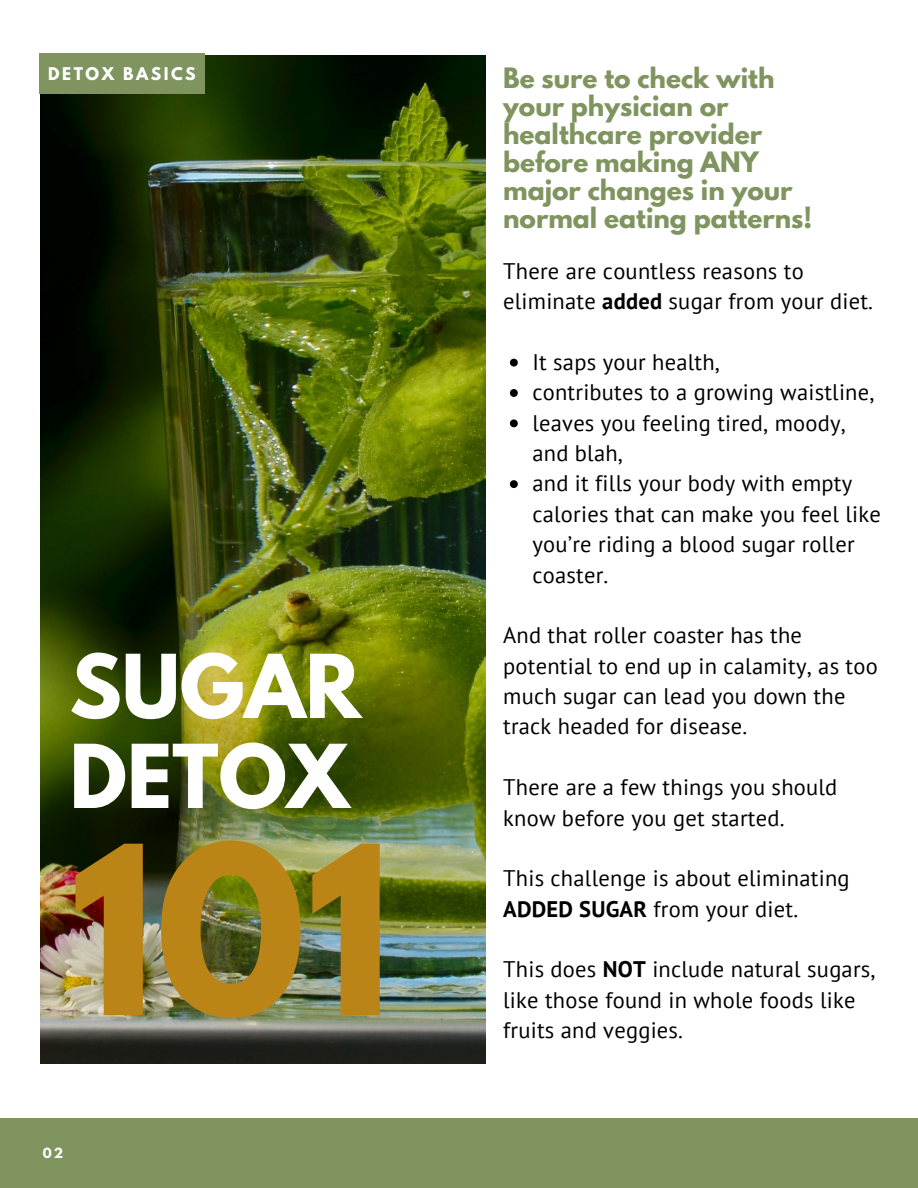
<style>
.page{position:relative;width:918px;height:1188px;background:#fff}
.page>*{position:absolute;margin:0;border:0;box-sizing:border-box;transform-origin:0 0}
.t1{font:700 207.75px "League Spartan";color:#ba8416}
.t2{font:700 77.85px "League Spartan";color:#fff}
.t3{font:700 24.9px/28.2px "League Spartan";color:#7f945f}
.t4{font:22.5px/30.3px "PT Sans";letter-spacing:.01em;color:#000}
.t5{font:700 15.6px "League Spartan";letter-spacing:.16em;color:#fff}
.t6{font:700 12.45px "League Spartan";color:#fff}
.s1{font-weight:700}
</style>
<div class="page">
<img style="left:41px;top:55px;width:444px;height:1008px">
<div style="left:40px;top:54px;width:165px;height:39px;background:#7f945f"></div>
<div style="left:0;top:1119px;width:918px;height:69px;background:#7f945f"></div>
<svg style="left:510px;top:359px;width:8px;height:8px"></svg>
<svg style="left:510px;top:389px;width:8px;height:8px"></svg>
<svg style="left:510px;top:419px;width:8px;height:8px"></svg>
<svg style="left:510px;top:480px;width:8px;height:8px"></svg>
<p class="t5" style="left:48px;top:66px;width:149px">DETOX BASICS</p>
<p class="t2" style="left:69px;top:648px;width:293px">SUGAR</p>
<p class="t2" style="left:69px;top:738px;width:281px">DETOX</p>
<p class="t1" style="left:69px;top:828px;width:324px">101</p>
<p class="t6" style="left:43px;top:1147px;width:22px">02</p>
<p class="t3" style="left:503px;top:67px;width:311px">Be sure to check with your physician or healthcare provider before making ANY major changes in your normal eating patterns!</p>
<p class="t4" style="left:503px;top:255px;width:371px">There are countless reasons to eliminate <span class="s1">added</span> sugar from your diet.</p>
<p class="t4" style="left:532px;top:346px;width:189px">It saps your health,</p>
<p class="t4" style="left:532px;top:377px;width:344px">contributes to a growing waistline,</p>
<p class="t4" style="left:532px;top:407px;width:315px">leaves you feeling tired, moody, and blah,</p>
<p class="t4" style="left:532px;top:468px;width:350px">and it fills your body with empty calories that can make you feel like you’re riding a blood sugar roller coaster.</p>
<p class="t4" style="left:503px;top:620px;width:376px">And that roller coaster has the potential to end up in calamity, as too much sugar can lead you down the track headed for disease.</p>
<p class="t4" style="left:503px;top:772px;width:336px">There are a few things you should know before you get started.</p>
<p class="t4" style="left:503px;top:863px;width:348px">This challenge is about eliminating<br><span class="s1">ADDED SUGAR</span> from your diet.</p>
<p class="t4" style="left:503px;top:954px;width:374px">This does <span class="s1">NOT</span> include natural sugars, like those found in whole foods like fruits and veggies.</p>
</div>
